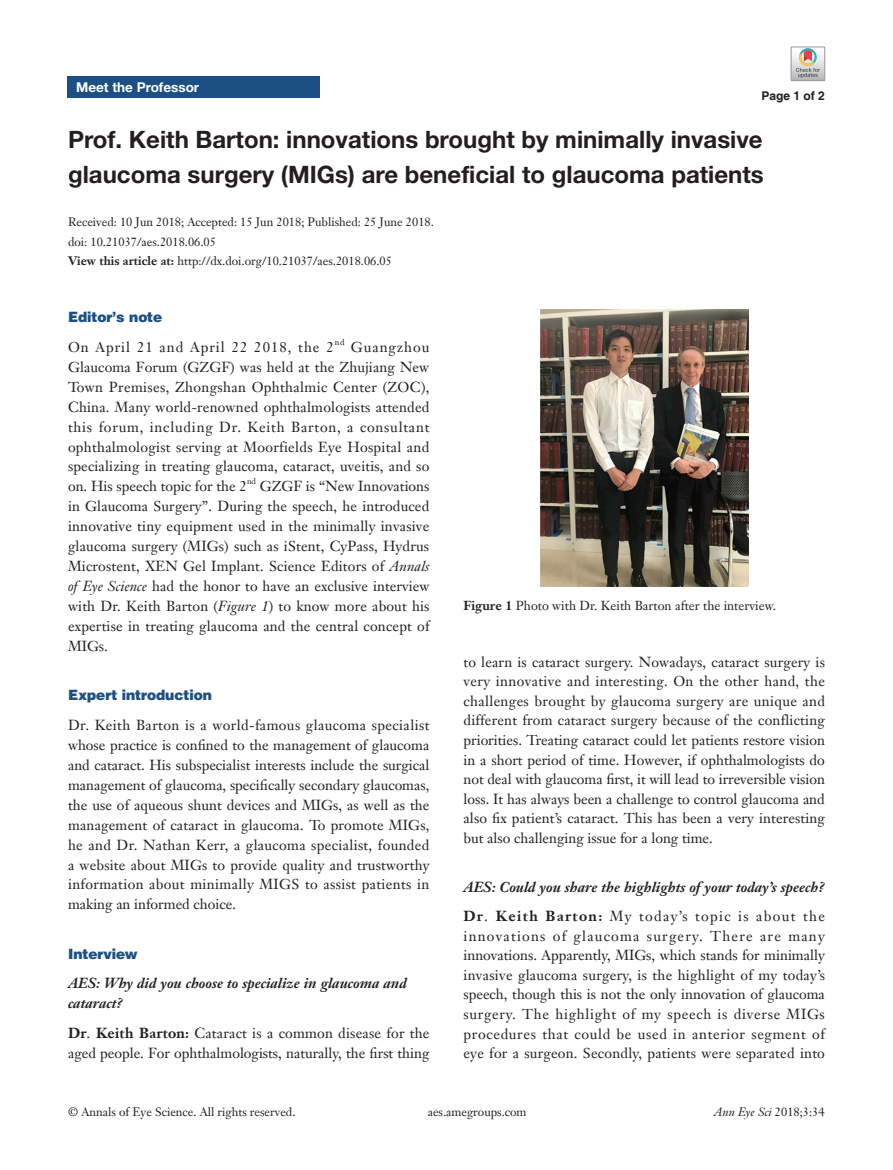
<style>
.page{position:relative;width:893px;height:1170px;background:#fff}
.page>*{position:absolute;margin:0;border:0;box-sizing:border-box;transform-origin:0 0}
.文题{font:700 24px/34.5px "Helvetica Neue LT Pro";color:#231f20}
.t1{font:14.25px/20px "Janson Text LT";letter-spacing:.01em;color:#231f20;text-align:justify}
.t2{font:italic 700 14.25px/20px "Janson Text LT";color:#231f20}
.一级标题正体{font:900 14.25px "Helvetica";color:#1c5085}
.t3{font:14.25px "Janson Text LT";letter-spacing:.07em;color:#231f20}
.t4{font:700 13.5px "Helvetica Neue LT Pro";color:#fff}
.二级标题下沉{font:12.75px "Janson Text LT";color:#231f20}
.t5{font:12px "Janson Text LT";color:#231f20}
.t6{font:italic 12px "Janson Text LT";color:#231f20}
.t7{font:700 12px "Helvetica";color:#231f20}
.t8{font:8.25px "Janson Text LT";color:#231f20}
.s1{font-weight:700}
.s2{font-style:italic}
.s3{font-style:normal}
</style>
<div class="page">
<div style="left:68px;top:77px;width:252px;height:21px;background:#1c5085"></div>
<img style="left:540px;top:310px;width:208px;height:276px">
<svg style="left:791px;top:47px;width:34px;height:34px"></svg>
<p class="t4" style="left:76px;top:79px;width:125px">Meet the Professor</p>
<p class="文题" style="left:68px;top:122px;width:697px">Prof. Keith Barton: innovations brought by minimally invasive glaucoma surgery (MIGs) are beneficial to glaucoma patients</p>
<p class="t5" style="left:68px;top:215px;width:367px">Received: 10 Jun 2018; Accepted: 15 Jun 2018; Published: 25 June 2018.</p>
<p class="t5" style="left:68px;top:234px;width:150px">doi: 10.21037/aes.2018.06.05</p>
<p class="t5" style="left:68px;top:254px;width:326px"><span class="s1">View this article at:</span> http://dx.doi.org/10.21037/aes.2018.06.05</p>
<p class="t7" style="left:762px;top:88px;width:65px">Page 1 of 2</p>
<p class="一级标题正体" style="left:68px;top:308px;width:96px">Editor’s note</p>
<p class="t3" style="left:68px;top:338px;width:267px">On April 21 and April 22 2018, the 2</p>
<p class="t8" style="left:335px;top:337px;width:11px">nd</p>
<p class="t1" style="left:68px;top:337px;width:363px;text-indent:283px">Guangzhou Glaucoma Forum (GZGF) was held at the Zhujiang New Town Premises, Zhongshan Ophthalmic Center (ZOC), China. Many world-renowned ophthalmologists attended this forum, including Dr. Keith Barton, a consultant ophthalmologist serving at Moorfields Eye Hospital and specializing in treating glaucoma, cataract, uveitis, and so on. His speech topic for the 2</p>
<p class="t8" style="left:247px;top:476px;width:11px">nd</p>
<p class="t1" style="left:68px;top:476px;width:363px;text-indent:192px">GZGF is “New Innovations in Glaucoma Surgery”. During the speech, he introduced innovative tiny equipment used in the minimally invasive glaucoma surgery (MIGs) such as iStent, CyPass, Hydrus Microstent, XEN Gel Implant. Science Editors of <span class="s2">Annals of Eye Science</span> had the honor to have an exclusive interview with Dr. Keith Barton (<span class="s2">Figure 1</span>) to know more about his expertise in treating glaucoma and the central concept of MIGs.</p>
<p class="一级标题正体" style="left:68px;top:686px;width:145px">Expert introduction</p>
<p class="t1" style="left:68px;top:715px;width:363px">Dr. Keith Barton is a world-famous glaucoma specialist whose practice is confined to the management of glaucoma and cataract. His subspecialist interests include the surgical management of glaucoma, specifically secondary glaucomas, the use of aqueous shunt devices and MIGs, as well as the management of cataract in glaucoma. To promote MIGs, he and Dr. Nathan Kerr, a glaucoma specialist, founded a website about MIGs to provide quality and trustworthy information about minimally MIGS to assist patients in making an informed choice.</p>
<p class="一级标题正体" style="left:68px;top:944px;width:71px">Interview</p>
<p class="t2" style="left:68px;top:973px;width:340px">AES: Why did you choose to specialize in glaucoma and cataract?</p>
<p class="t1" style="left:68px;top:1023px;width:363px"><span class="s1">Dr</span>. <span class="s1">Keith Barton:</span> Cataract is a common disease for the aged people. For ophthalmologists, naturally, the first thing</p>
<p class="二级标题下沉" style="left:463px;top:597px;width:314px"><span class="s1">Figure 1</span> Photo with Dr. Keith Barton after the interview.</p>
<p class="t1" style="left:463px;top:651px;width:363px;line-height:19.5px">to learn is cataract surgery. Nowadays, cataract surgery is very innovative and interesting. On the other hand, the challenges brought by glaucoma surgery are unique and different from cataract surgery because of the conflicting priorities. Treating cataract could let patients restore vision in a short period of time. However, if ophthalmologists do not deal with glaucoma first, it will lead to irreversible vision loss. It has always been a challenge to control glaucoma and also fix patient’s cataract. This has been a very interesting but also challenging issue for a long time.</p>
<p class="t2" style="left:463px;top:876px;width:363px">AES: Could you share the highlights of your today’s speech?</p>
<p class="t1" style="left:463px;top:906px;width:363px;line-height:19.5px"><span class="s1">Dr</span>. <span class="s1">Keith Barton:</span> My today’s topic is about the innovations of glaucoma surgery. There are many innovations. Apparently, MIGs, which stands for minimally invasive glaucoma surgery, is the highlight of my today’s speech, though this is not the only innovation of glaucoma surgery. The highlight of my speech is diverse MIGs procedures that could be used in anterior segment of eye for a surgeon. Secondly, patients were separated into</p>
<p class="t5" style="left:68px;top:1104px;width:229px">© Annals of Eye Science. All rights reserved.</p>
<p class="t5" style="left:428px;top:1104px;width:100px">aes.amegroups.com</p>
<p class="t6" style="left:714px;top:1104px;width:112px">Ann Eye Sci <span class="s3">2018;3:34</span></p>
</div>
